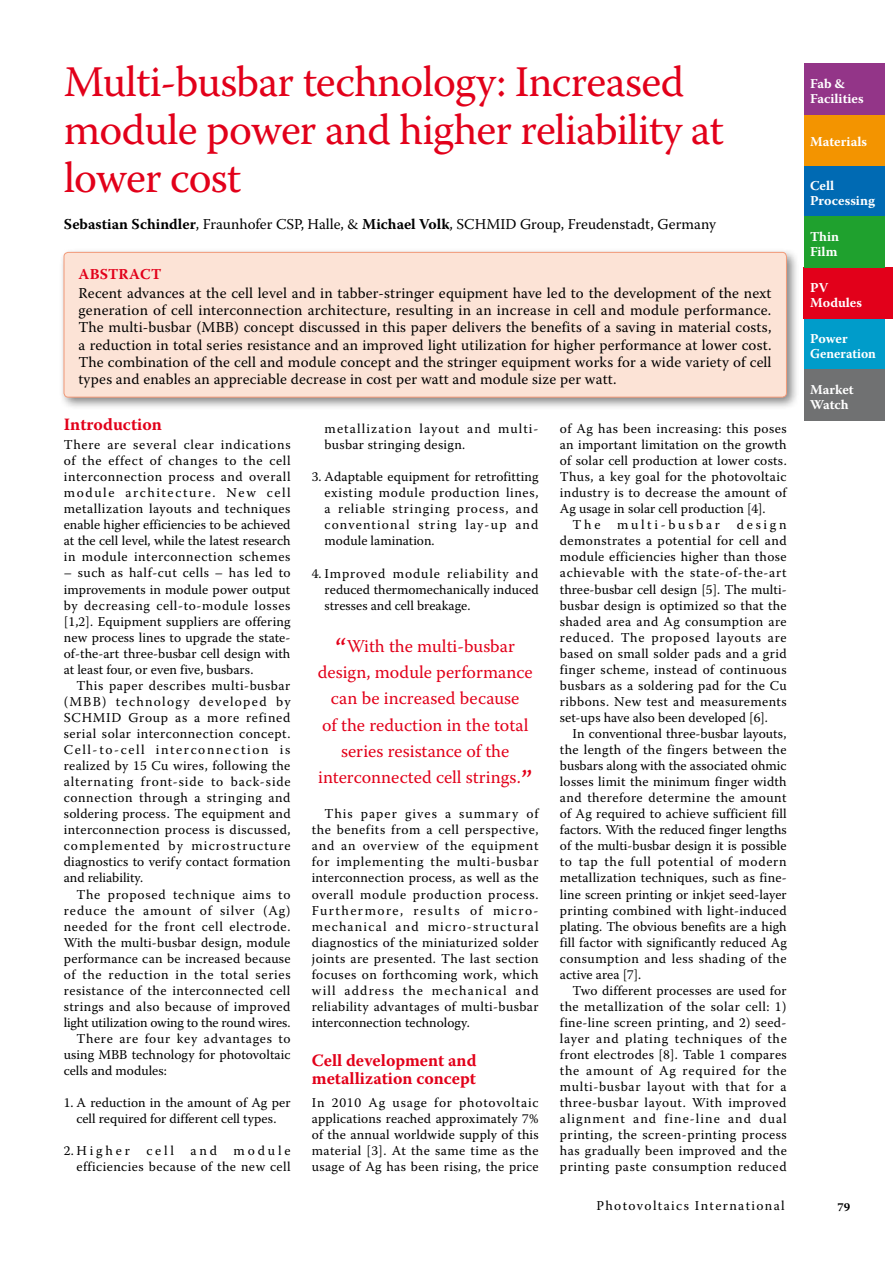
<style>
.page{position:relative;width:893px;height:1263px;background:#fff}
.page>*{position:absolute;margin:0;border:0;box-sizing:border-box;transform-origin:0 0}
.t1{font:43.5px/48px "Warnock Pro";letter-spacing:-.02em;color:#e2001a}
.t2{font:18px/26.2px "Warnock Pro";color:#e2001a;text-align:center}
.t3{font:700 17.25px/18px "Warnock Pro";color:#e2001a}
.t4{font:15px/17.2px "Warnock Pro";letter-spacing:.005em;color:#000;text-align:justify}
.t5{font:700 15px "Warnock Pro";color:#e2001a}
.t6{font:13.5px/16px "Warnock Pro";letter-spacing:.025em;color:#000;text-align:justify}
.t7{font:700 13.5px/15px "Warnock Pro";color:#fff}
.t8{font:13.5px/16px "Warnock Pro";color:#000;text-align:center}
.t9{font:13.5px/16px "Warnock Pro";letter-spacing:.07em;color:#000}
.t10{font:13.5px "Warnock Pro";letter-spacing:.05em;color:#000}
.t11{font:13.5px "Warnock Pro";letter-spacing:-.01em;color:#000}
.t12{font:13.5px "Warnock Pro";letter-spacing:.005em;color:#000}
.t13{font:13.5px "Warnock Pro";letter-spacing:.045em;color:#000}
.t14{font:13.5px "Warnock Pro";letter-spacing:.1em;color:#000}
.t15{font:13.5px "Warnock Pro";letter-spacing:.055em;color:#000}
.t16{font:700 12px "Warnock Pro";color:#000}
.s1{font-weight:700}
.s2{font-size:30px}
</style>
<div class="page">
<div style="left:804px;top:319px;width:80px;height:51px;background:#009cca"></div>
<div style="left:804px;top:370px;width:80px;height:51px;background:#707172"></div>
<div style="left:804px;top:166px;width:80px;height:51px;background:#006ab3"></div>
<div style="left:804px;top:268px;width:89px;height:51px;background:#e2001a"></div>
<div style="left:804px;top:115px;width:80px;height:51px;background:#f39400"></div>
<div style="left:804px;top:217px;width:80px;height:51px;background:#1fa12e"></div>
<div style="left:804px;top:64px;width:80px;height:51px;background:#933588"></div>
<div style="left:59px;top:247px;width:740px;height:163px;background:#000;opacity:.5"></div>
<div style="left:64px;top:252px;width:722px;height:145px;background:#fce3d6;border-radius:4px"></div>
<div style="left:64px;top:252px;width:723px;height:145px;border:1px solid #f29a79;border-radius:4px"></div>
<h1 class="t1" style="left:64px;top:57px;width:661px">Multi-busbar technology: Increased module power and higher reliability at lower cost</h1>
<p class="t4" style="left:64px;top:215px;width:654px"><span class="s1">Sebastian Schindler</span>, Fraunhofer CSP, Halle, &amp; <span class="s1">Michael Volk</span>, SCHMID Group, Freudenstadt, Germany</p>
<p class="t5" style="left:79px;top:265px;width:63px">Abstract</p>
<p class="t4" style="left:78px;top:284px;width:695px">Recent advances at the cell level and in tabber-stringer equipment have led to the development of the next generation of cell interconnection architecture, resulting in an increase in cell and module performance.<br>The multi-busbar (MBB) concept discussed in this paper delivers the benefits of a saving in material costs, a reduction in total series resistance and an improved light utilization for higher performance at lower cost.<br>The combination of the cell and module concept and the stringer equipment works for a wide variety of cell types and enables an appreciable decrease in cost per watt and module size per watt.</p>
<p class="t3" style="left:64px;top:415px;width:100px">Introduction</p>
<p class="t6" style="left:64px;top:436px;width:228px">There are several clear indications of the effect of changes to the cell interconnection process and overall module architecture. New cell metallization layouts and techniques enable higher efficiencies to be achieved at the cell level, while the latest research in module interconnection schemes</p>
<p class="t6" style="left:64px;top:565px;width:228px">– such as half-cut cells – has led to improvements in module power output by decreasing cell-to-module losses [1,2]. Equipment suppliers are offering new process lines to upgrade the state&shy;of-the-art three-busbar cell design with at least four, or even five, busbars.</p>
<p class="t6" style="left:64px;top:677px;width:228px;text-indent:13px">This paper describes multi-busbar (MBB) technology developed by SCHMID Group as a more refined serial solar interconnection concept.<br>Cell-to-cell interconnection is realized by 15 Cu wires, following the alternating front-side to back-side connection through a stringing and soldering process. The equipment and interconnection process is discussed, complemented by microstructure diagnostics to verify contact formation and reliability.</p>
<p class="t15" style="left:77px;top:886px;width:215px">The proposed technique aims to</p>
<p class="t9" style="left:64px;top:902px;width:228px">reduce the amount of silver (Ag)</p>
<p class="t13" style="left:64px;top:918px;width:228px">needed for the front cell electrode.</p>
<p class="t6" style="left:64px;top:934px;width:228px">With the multi-busbar design, module</p>
<p class="t6" style="left:64px;top:950px;width:228px">performance can be increased because</p>
<p class="t10" style="left:64px;top:966px;width:228px">of the reduction in the total series</p>
<p class="t6" style="left:64px;top:982px;width:228px">resistance of the interconnected cell</p>
<p class="t6" style="left:64px;top:998px;width:228px">strings and also because of improved</p>
<p class="t11" style="left:64px;top:1014px;width:228px">light utilization owing to the round wires.</p>
<p class="t10" style="left:77px;top:1030px;width:216px">There are four key advantages to</p>
<p class="t12" style="left:64px;top:1046px;width:228px">using MBB technology for photovoltaic</p>
<p class="t8" style="left:64px;top:1062px;width:105px">cells and modules:</p>
<p class="t8" style="left:64px;top:1094px;width:228px">1. A reduction in the amount of Ag per cell required for different cell types.</p>
<p class="t6" style="left:64px;top:1143px;width:228px;text-align:right">2.Higher cell and module efficiencies because of the new cell</p>
<p class="t9" style="left:325px;top:420px;width:215px">metallization layout and multi&shy;busbar stringing design.</p>
<p class="t6" style="left:325px;top:468px;width:216px;text-indent:-13px">3. Adaptable equipment for retrofitting existing module production lines, a reliable stringing process, and conventional string lay-up and module lamination.</p>
<p class="t6" style="left:325px;top:565px;width:216px;text-indent:-13px">4. Improved module reliability and reduced thermomechanically induced stresses and cell breakage.</p>
<h2 class="t2" style="left:318px;top:632px;width:216px"><span class="s2">“</span>With the multi-busbar design, module performance can be increased because<br>of the reduction in the total series resistance of the interconnected cell strings.<span class="s2">”</span></h2>
<p class="t6" style="left:312px;top:805px;width:228px;text-indent:13px">This paper gives a summary of the benefits from a cell perspective, and an overview of the equipment for implementing the multi-busbar interconnection process, as well as the overall module production process.<br>Furthermore, results of micro&shy;mechanical and micro-structural diagnostics of the miniaturized solder joints are presented. The last section focuses on forthcoming work, which will address the mechanical and reliability advantages of multi-busbar interconnection technology.</p>
<p class="t3" style="left:312px;top:1051px;width:166px">Cell development and metallization concept</p>
<p class="t6" style="left:312px;top:1094px;width:228px">In 2010 Ag usage for photovoltaic applications reached approximately 7% of the annual worldwide supply of this material [3]. At the same time as the usage of Ag has been rising, the price</p>
<p class="t6" style="left:560px;top:420px;width:228px">of Ag has been increasing: this poses an important limitation on the growth of solar cell production at lower costs.<br>Thus, a key goal for the photovoltaic industry is to decrease the amount of Ag usage in solar cell production [4].</p>
<p class="t6" style="left:560px;top:517px;width:228px;text-indent:13px">The multi-busbar design demonstrates a potential for cell and module efficiencies higher than those achievable with the state-of-the-art three-busbar cell design [5]. The multi&shy;busbar design is optimized so that the shaded area and Ag consumption are reduced. The proposed layouts are based on small solder pads and a grid finger scheme, instead of continuous busbars as a soldering pad for the Cu ribbons. New test and measurements set-ups have also been developed [6].</p>
<p class="t6" style="left:560px;top:725px;width:228px;text-indent:13px">In conventional three-busbar layouts, the length of the fingers between the busbars along with the associated ohmic losses limit the minimum finger width and therefore determine the amount of Ag required to achieve sufficient fill factors. With the reduced finger lengths of the multi-busbar design it is possible to tap the full potential of modern metallization techniques, such as fine&shy;line screen printing or inkjet seed-layer printing combined with light-induced plating. The obvious benefits are a high fill factor with significantly reduced Ag consumption and less shading of the active area [7].</p>
<p class="t6" style="left:560px;top:982px;width:228px;text-indent:13px">Two different processes are used for the metallization of the solar cell: 1) fine-line screen printing, and 2) seed&shy;layer and plating techniques of the front electrodes [8]. Table 1 compares the amount of Ag required for the multi-busbar layout with that for a three-busbar layout. With improved alignment and fine-line and dual printing, the screen-printing process has gradually been improved and the printing paste consumption reduced</p>
<p class="t7" style="left:810px;top:75px;width:55px">Fab &amp;<br>Facilities</p>
<p class="t7" style="left:810px;top:134px;width:59px">Materials</p>
<p class="t7" style="left:810px;top:178px;width:66px">Cell<br>Processing</p>
<p class="t7" style="left:810px;top:229px;width:31px">Thin<br>Film</p>
<p class="t7" style="left:810px;top:280px;width:54px">PV<br>Modules</p>
<p class="t7" style="left:810px;top:331px;width:67px">Power<br>Generation</p>
<p class="t7" style="left:810px;top:382px;width:45px">Market<br>Watch</p>
<p class="t14" style="left:597px;top:1198px;width:190px">Photovoltaics International</p>
<p class="t16" style="left:837px;top:1200px;width:14px">79</p>
</div>
